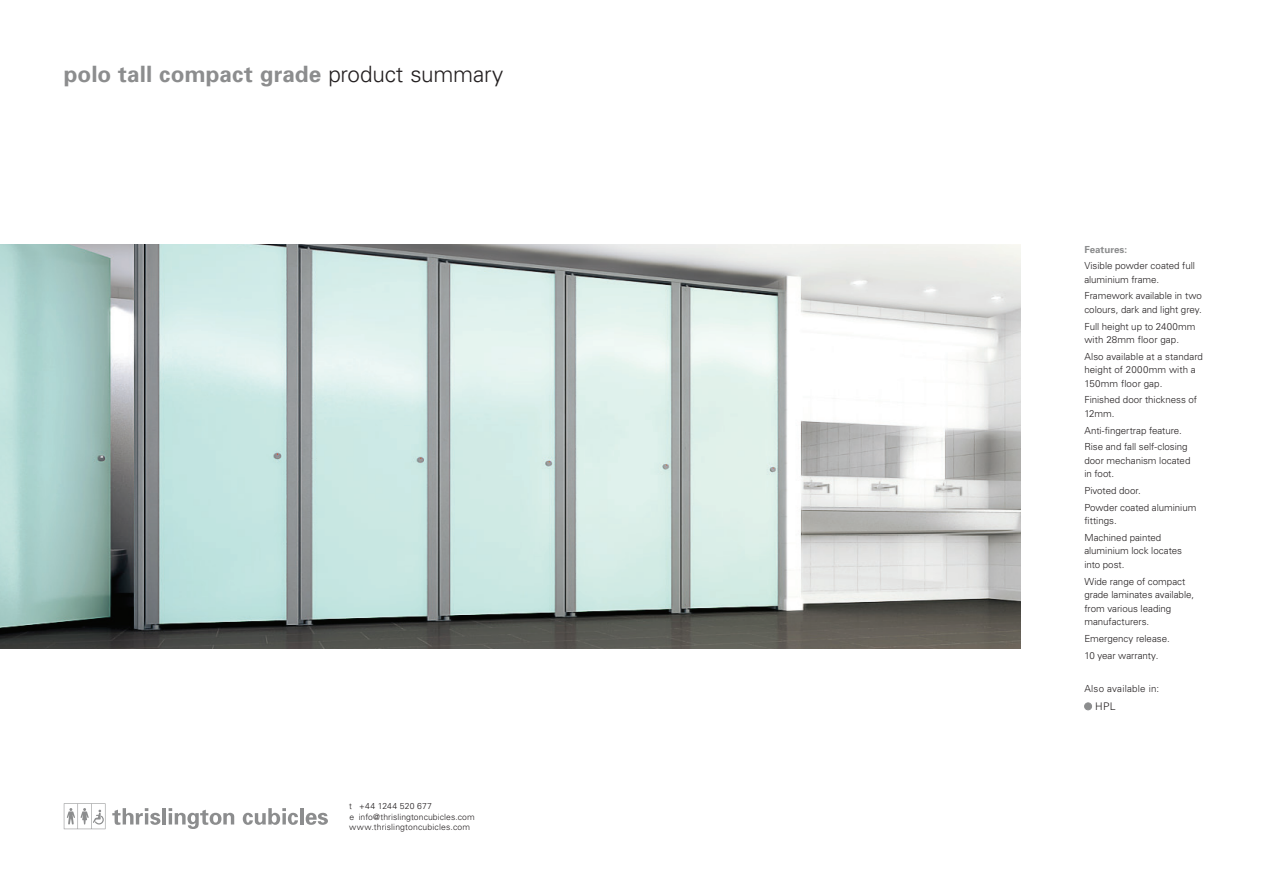
<style>
.page{position:relative;width:1263px;height:893px;background:#fff}
.page>*{position:absolute;margin:0;border:0;box-sizing:border-box;transform-origin:0 0}
.t1{font:700 22.5px "Univers";letter-spacing:.005em;color:#8c8d8e}
.t2{font:300 10.5px "Univers";color:#231f20}
.t3{font:300 9.75px/13.5px "Univers";letter-spacing:-.005em;color:#231f20}
.t4{font:300 9.75px "Univers";letter-spacing:.02em;color:#231f20}
.t5{font:700 9.75px "Univers";color:#8c8d8e}
.t6{font:300 8.55px/10.6px "Univers";letter-spacing:.015em;color:#231f20}
.s1{font-weight:300;color:#231f20}
</style>
<div class="page">
<img style="left:0;top:244px;width:1020px;height:404px">
<svg style="left:112px;top:808px;width:48px;height:17px"></svg>
<hr style="left:162px;top:808px;width:4px;height:16px;background:#8c8d8e">
<svg style="left:169px;top:808px;width:65px;height:21px"></svg>
<svg style="left:243px;top:808px;width:55px;height:17px"></svg>
<hr style="left:300px;top:808px;width:4px;height:16px;background:#8c8d8e">
<svg style="left:306px;top:813px;width:22px;height:12px"></svg>
<svg style="left:64px;top:803px;width:41px;height:26px"></svg>
<div style="left:1084px;top:703px;width:7px;height:7px;background:#8c8d8e;border-radius:50%"></div>
<div style="left:1084px;top:703px;width:8px;height:7px;border:1px solid #8c8d8e;border-radius:50%"></div>
<h1 class="t1" style="left:64px;top:60px;width:441px">polo tall compact grade <span class="s1">product summary</span></h1>
<p class="t6" style="left:349px;top:800px;width:127px">t +44 1244 520 677<br>e info@thrislingtoncubicles.com www.thrislingtoncubicles.com</p>
<p class="t5" style="left:1084px;top:243px;width:44px">Features:</p>
<p class="t3" style="left:1084px;top:259px;width:112px">Visible powder coated full aluminium frame.</p>
<p class="t3" style="left:1084px;top:289px;width:119px">Framework available in two colours, dark and light grey.</p>
<p class="t3" style="left:1084px;top:319px;width:113px">Full height up to 2400mm with 28mm floor gap.</p>
<p class="t3" style="left:1084px;top:349px;width:120px">Also available at a standard height of 2000mm with a<br>150mm floor gap.</p>
<p class="t3" style="left:1084px;top:393px;width:114px">Finished door thickness of<br>12mm.</p>
<p class="t3" style="left:1084px;top:422px;width:105px;line-height:16.6px">Anti-fingertrap feature.<br>Rise and fall self-closing</p>
<p class="t3" style="left:1084px;top:453px;width:108px">door mechanism located in foot.</p>
<p class="t3" style="left:1084px;top:482px;width:113px;line-height:16.6px">Pivoted door.<br>Powder coated aluminium</p>
<p class="t3" style="left:1084px;top:512px;width:78px;line-height:16.6px">fittings.<br>Machined painted</p>
<p class="t3" style="left:1084px;top:544px;width:99px">aluminium lock locates into post.</p>
<p class="t3" style="left:1084px;top:574px;width:111px">Wide range of compact grade laminates available, from various leading manufacturers.</p>
<p class="t3" style="left:1084px;top:630px;width:87px;line-height:16.6px">Emergency release.<br>10 year warranty.</p>
<p class="t4" style="left:1084px;top:683px;width:76px">Also available in:</p>
<p class="t2" style="left:1095px;top:700px;width:22px">HPL</p>
</div>
